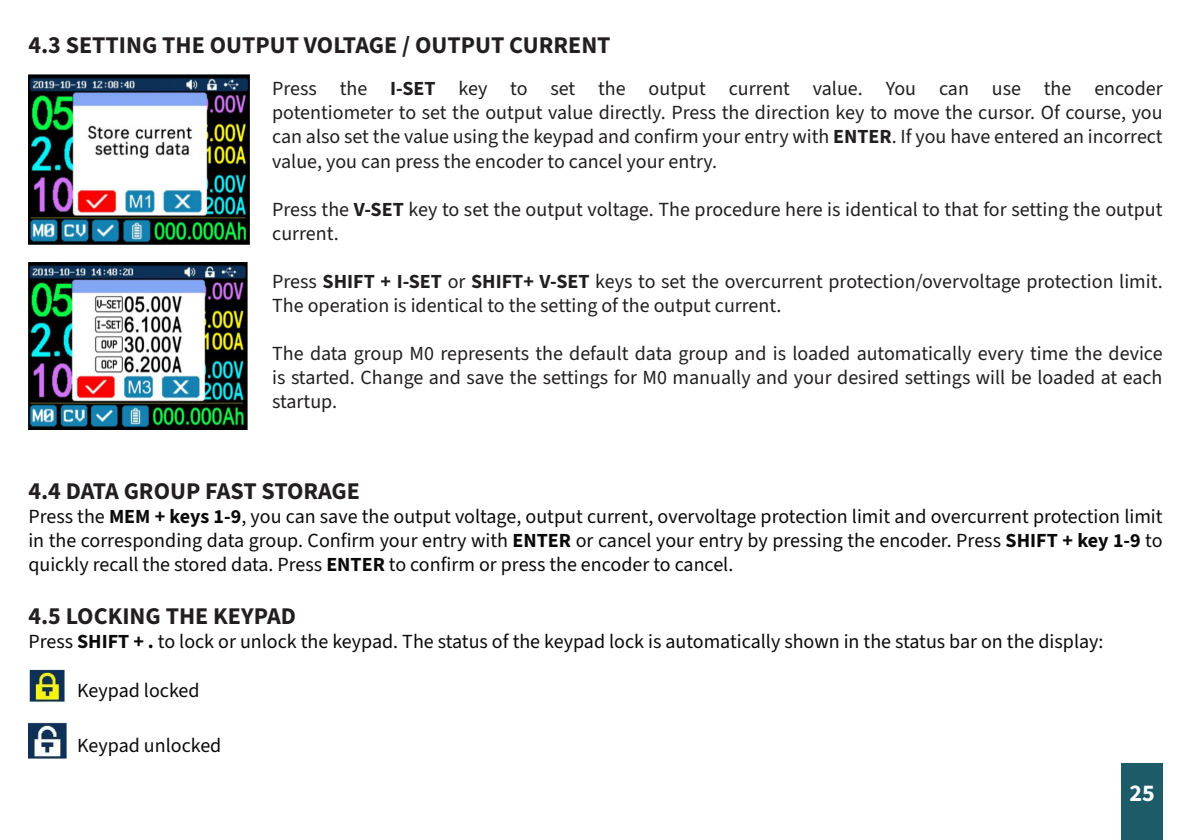
<style>
.page{position:relative;width:1191px;height:840px;background:#fff}
.page>*{position:absolute;margin:0;border:0;box-sizing:border-box;transform-origin:0 0}
.t1{font:700 24px "Source Sans 3";color:#231f20}
.t2{font:700 24px "Source Sans 3";color:#fff}
.Default{font:20px/24px "Source Sans 3";color:#211e1f;text-align:justify}
.Default-2{font:20px/24px "Source Sans 3";color:#0a0a0a;text-align:justify}
.s1{font-weight:700}
</style>
<div class="page">
<img style="left:28px;top:75px;width:222px;height:169px">
<img style="left:28px;top:262px;width:219px;height:167px">
<img style="left:28px;top:669px;width:38px;height:33px">
<img style="left:28px;top:722px;width:38px;height:35px">
<div style="left:1121px;top:763px;width:42px;height:76px;background:#1d5b69"></div>
<p class="t1" style="left:28px;top:29px;width:584px">4.3 SETTING THE OUTPUT VOLTAGE / OUTPUT CURRENT</p>
<p class="Default" style="left:272px;top:77px;width:892px">Press the <span class="s1">I-SET</span> key to set the output current value. You can use the encoder potentiometer to set the output value directly. Press the direction key to move the cursor. Of course, you can also set the value using the keypad and confirm your entry with <span class="s1">ENTER</span>. If you have entered an incorrect value, you can press the encoder to cancel your entry.</p>
<p class="Default" style="left:272px;top:197px;width:892px">Press the <span class="s1">V-SET</span> key to set the output voltage. The procedure here is identical to that for setting the output current.</p>
<p class="Default" style="left:272px;top:269px;width:892px">Press <span class="s1">SHIFT + I-SET</span> or <span class="s1">SHIFT+ V-SET</span> keys to set the overcurrent protection/overvoltage protection limit.<br>The operation is identical to the setting of the output current.</p>
<p class="Default" style="left:272px;top:341px;width:892px">The data group M0 represents the default data group and is loaded automatically every time the device is started. Change and save the settings for M0 manually and your desired settings will be loaded at each startup.</p>
<p class="t1" style="left:28px;top:474px;width:333px">4.4 DATA GROUP FAST STORAGE</p>
<p class="Default-2" style="left:28px;top:503px;width:1135px">Press the <span class="s1">MEM + keys 1-9</span>, you can save the output voltage, output current, overvoltage protection limit and overcurrent protection limit in the corresponding data group. Confirm your entry with <span class="s1">ENTER</span> or cancel your entry by pressing the encoder. Press <span class="s1">SHIFT + key 1-9</span> to quickly recall the stored data. Press <span class="s1">ENTER</span> to confirm or press the encoder to cancel.</p>
<p class="t1" style="left:28px;top:599px;width:269px">4.5 LOCKING THE KEYPAD</p>
<p class="Default-2" style="left:28px;top:628px;width:1076px">Press <span class="s1">SHIFT + .</span> to lock or unlock the keypad. The status of the keypad lock is automatically shown in the status bar on the display:</p>
<p class="Default-2" style="left:77px;top:678px;width:124px">Keypad locked</p>
<p class="Default-2" style="left:77px;top:732px;width:146px">Keypad unlocked</p>
<p class="t2" style="left:1129px;top:777px;width:27px">25</p>
</div>
